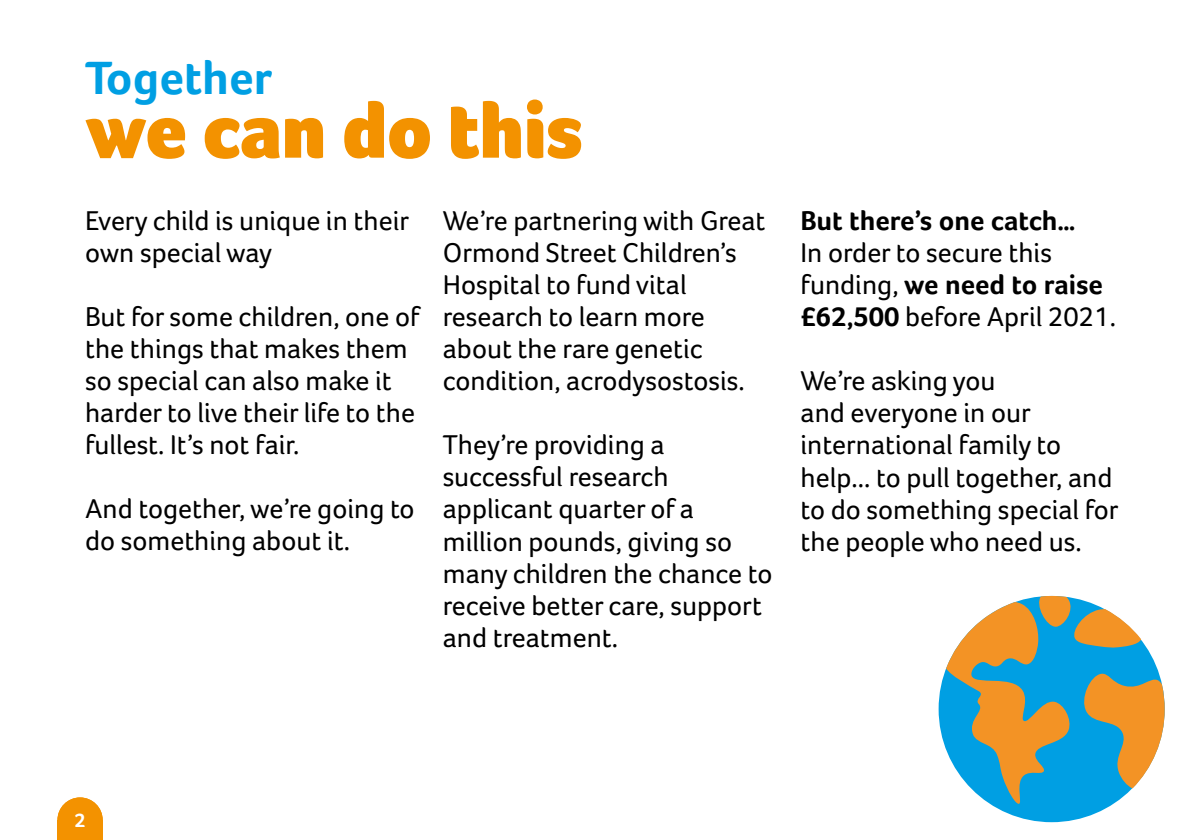
<style>
.page{position:relative;width:1191px;height:840px;background:#fff}
.page>*{position:absolute;margin:0;border:0;box-sizing:border-box;transform-origin:0 0}
.t1{font:900 80px "Foco";color:#f39200}
.t2{font:700 48px "Foco";color:#009fe3}
.t3{font:28px/32px "Foco";color:#000}
.t4{font:700 28px "Foco";color:#000}
.t5{font:700 20px "Foco";color:#fff}
.s1{font-weight:700}
</style>
<div class="page">
<svg style="left:57px;top:797px;width:46px;height:22px"></svg>
<div style="left:57px;top:819px;width:46px;height:20px;background:#f39200"></div>
<div style="left:938px;top:595px;width:226px;height:226px;background:#009fe3;border-radius:50%"></div>
<svg style="left:946px;top:595px;width:218px;height:209px"></svg>
<h2 class="t2" style="left:85px;top:49px;width:188px">Together</h2>
<h1 class="t1" style="left:85px;top:84px;width:499px">we can do this</h1>
<p class="t3" style="left:85px;top:204px;width:325px">Every child is unique in their own special way</p>
<p class="t3" style="left:85px;top:300px;width:336px">But for some children, one of the things that makes them so special can also make it harder to live their life to the fullest. It’s not fair.</p>
<p class="t3" style="left:85px;top:492px;width:331px">And together, we’re going to do something about it.</p>
<p class="t3" style="left:443px;top:204px;width:324px">We’re partnering with Great<br>Ormond Street Children’s<br>Hospital to fund vital research to learn more about the rare genetic condition, acrodysostosis.</p>
<p class="t3" style="left:443px;top:428px;width:331px">They’re providing a successful research applicant quarter of a million pounds, giving so many children the chance to receive better care, support and treatment.</p>
<p class="t4" style="left:800px;top:204px;width:276px">But there’s one catch…</p>
<p class="t3" style="left:800px;top:236px;width:317px">In order to secure this funding, <span class="s1">we need to raise £62,500</span> before April 2021.</p>
<p class="t3" style="left:800px;top:364px;width:319px">We’re asking you<br>and everyone in our international family to help... to pull together, and to do something special for the people who need us.</p>
<p class="t5" style="left:75px;top:808px;width:12px">2</p>
</div>
